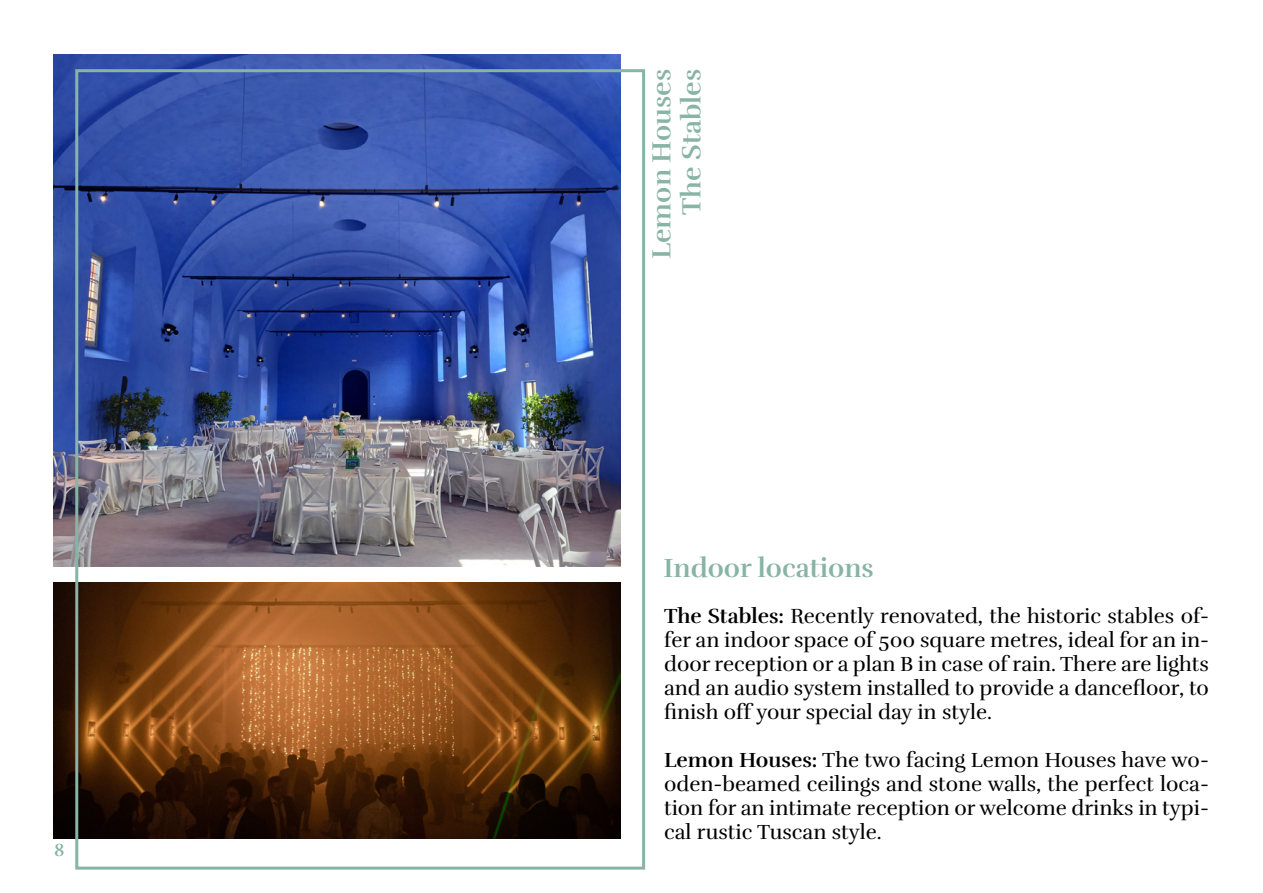
<style>
.page{position:relative;width:1263px;height:893px;background:#fff}
.page>*{position:absolute;margin:0;border:0;box-sizing:border-box;transform-origin:0 0}
.t1{font:700 27px/30px "Rufina";color:#88b4a5;text-align:right}
.t2{font:21px/24px "Rufina";color:#000;text-align:justify}
.t3{font:700 18px "Rufina";color:#88b4a5}
.s1{font-weight:700}
</style>
<div class="page">
<img style="left:53px;top:54px;width:568px;height:512px">
<img style="left:53px;top:583px;width:568px;height:256px">
<div style="left:75px;top:69px;width:570px;height:801px;border:3px solid #88b4a5"></div>
<p class="t3" style="left:54px;top:839px;width:12px">8</p>
<p class="t1" style="left:646px;top:259px;width:191px;rotate:-90deg">Lemon Houses<br>The Stables</p>
<p class="t1" style="left:663px;top:553px;width:212px">Indoor locations</p>
<p class="t2" style="left:664px;top:604px;width:546px"><span class="s1">The Stables:</span> Recently renovated, the historic stables of&shy;fer an indoor space of 500 square metres, ideal for an in&shy;door reception or a plan B in case of rain. There are lights and an audio system installed to provide a dancefloor, to finish off your special day in style.</p>
<p class="t2" style="left:664px;top:748px;width:546px"><span class="s1">Lemon Houses:</span> The two facing Lemon Houses have wo&shy;oden-beamed ceilings and stone walls, the perfect loca&shy;tion for an intimate reception or welcome drinks in typi&shy;cal rustic Tuscan style.</p>
</div>
